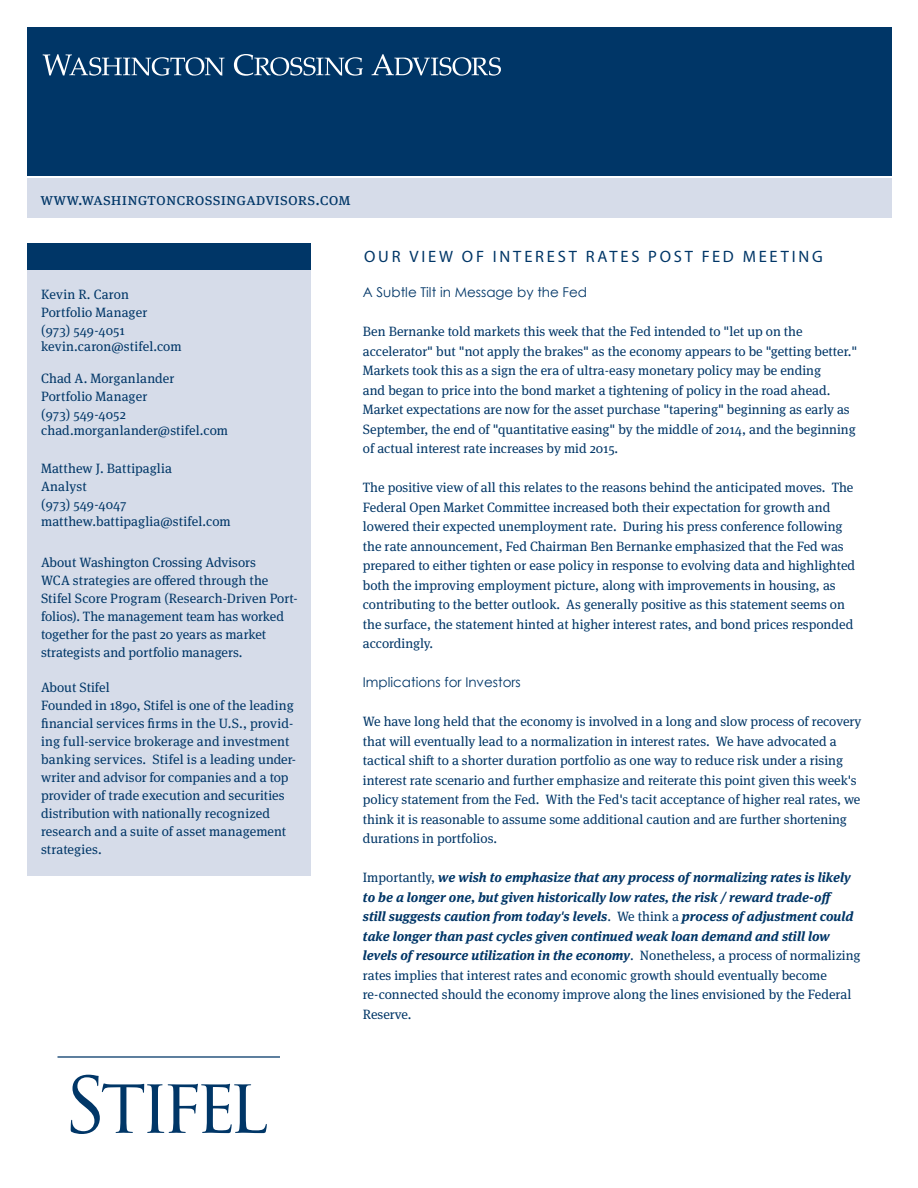
<style>
.page{position:relative;width:918px;height:1188px;background:#fff}
.page>*{position:absolute;margin:0;border:0;box-sizing:border-box;transform-origin:0 0}
.WEB_Grey_Smalltext{font:16.5px "Myriad Pro";letter-spacing:.17em;color:#003667}
.t1{font:16.5px "Meta Serif OT";letter-spacing:.01em;color:#003667}
.Left_Align_Body_Text{font:13.5px/19.5px "Meta Serif OT";color:#003667}
.WEB_Grey_Smalltext-2{font:13.5px/18px "Meta Serif OT";letter-spacing:.005em;color:#003667}
.Left_Align_Body_Text-2{font:italic 700 13.5px/19.5px "Meta Serif OT";color:#003667}
.Left_Align_Body_Text-3{font:13.5px "Century Gothic";color:#003667}
.Emphasis_Text{font:13.5px "Meta Serif OT";color:#003667}
.s1{font-weight:400;font-style:normal}
</style>
<div class="page">
<div style="left:27px;top:27px;width:864px;height:148px;background:#003667"></div>
<div style="left:27px;top:179px;width:864px;height:39px;background:#d6dce9"></div>
<svg style="left:43px;top:54px;width:182px;height:22px"></svg>
<svg style="left:234px;top:54px;width:129px;height:22px"></svg>
<svg style="left:372px;top:54px;width:129px;height:22px"></svg>
<div style="left:27px;top:243px;width:283px;height:632px;background:#d6dce9"></div>
<div style="left:27px;top:243px;width:283px;height:27px;background:#003667"></div>
<hr style="left:58px;top:1056px;width:222px;height:2px;background:#003667">
<svg style="left:71px;top:1075px;width:196px;height:59px"></svg>
<p class="t1" style="left:40px;top:189px;width:312px">www.washingtoncrossingadvisors.com</p>
<p class="WEB_Grey_Smalltext-2" style="left:41px;top:285px;width:108px">Kevin R. Caron<br>Portfolio Manager (973) 549-4051</p>
<p class="WEB_Grey_Smalltext-2" style="left:41px;top:337px;width:142px">kevin.caron@stifel.com</p>
<p class="WEB_Grey_Smalltext-2" style="left:41px;top:369px;width:135px">Chad A. Morganlander<br>Portfolio Manager (973) 549-4052</p>
<p class="WEB_Grey_Smalltext-2" style="left:41px;top:421px;width:189px">chad.morganlander@stifel.com</p>
<p class="WEB_Grey_Smalltext-2" style="left:41px;top:460px;width:133px">Matthew J. Battipaglia<br>Analyst<br>(973) 549-4047</p>
<p class="WEB_Grey_Smalltext-2" style="left:41px;top:512px;width:191px">matthew.battipaglia@stifel.com</p>
<p class="Emphasis_Text" style="left:41px;top:554px;width:217px">About Washington Crossing Advisors</p>
<p class="WEB_Grey_Smalltext-2" style="left:41px;top:571px;width:258px">WCA strategies are offered through the Stifel Score Program (Research-Driven Port&shy;folios). The management team has worked together for the past 20 years as market strategists and portfolio managers.</p>
<p class="Emphasis_Text" style="left:41px;top:679px;width:70px">About Stifel</p>
<p class="WEB_Grey_Smalltext-2" style="left:41px;top:696px;width:254px;text-align:justify">Founded in 1890, Stifel is one of the leading financial services firms in the U.S., provid&shy;ing full-service brokerage and investment</p>
<p class="WEB_Grey_Smalltext-2" style="left:41px;top:750px;width:257px">banking services. Stifel is a leading under&shy;writer and advisor for companies and a top provider of trade execution and securities distribution with nationally recognized research and a suite of asset management strategies.</p>
<p class="WEB_Grey_Smalltext" style="left:364px;top:247px;width:460px">OUR VIEW OF INTEREST RATES POST FED MEETING</p>
<p class="Left_Align_Body_Text-3" style="left:363px;top:283px;width:226px">A Subtle Tilt in Message by the Fed</p>
<p class="Left_Align_Body_Text" style="left:363px;top:322px;width:496px">Ben Bernanke told markets this week that the Fed intended to "let up on the accelerator" but "not apply the brakes" as the economy appears to be "getting better." Markets took this as a sign the era of ultra-easy monetary policy may be ending<br>and began to price into the bond market a tightening of policy in the road ahead.<br>Market expectations are now for the asset purchase "tapering" beginning as early as September, the end of "quantitative easing" by the middle of 2014, and the beginning of actual interest rate increases by mid 2015.</p>
<p class="Left_Align_Body_Text" style="left:363px;top:478px;width:494px">The positive view of all this relates to the reasons behind the anticipated moves. The Federal Open Market Committee increased both their expectation for growth and lowered their expected unemployment rate. During his press conference following the rate announcement, Fed Chairman Ben Bernanke emphasized that the Fed was prepared to either tighten or ease policy in response to evolving data and highlighted both the improving employment picture, along with improvements in housing, as contributing to the better outlook. As generally positive as this statement seems on the surface, the statement hinted at higher interest rates, and bond prices responded accordingly.</p>
<p class="Left_Align_Body_Text-3" style="left:363px;top:673px;width:159px">Implications for Investors</p>
<p class="Left_Align_Body_Text" style="left:363px;top:712px;width:500px">We have long held that the economy is involved in a long and slow process of recovery that will eventually lead to a normalization in interest rates. We have advocated a tactical shift to a shorter duration portfolio as one way to reduce risk under a rising interest rate scenario and further emphasize and reiterate this point given this week's policy statement from the Fed. With the Fed's tacit acceptance of higher real rates, we think it is reasonable to assume some additional caution and are further shortening durations in portfolios.</p>
<p class="Left_Align_Body_Text-2" style="left:363px;top:868px;width:499px"><span class="s1">Importantly,</span> we wish to emphasize that any process of normalizing rates is likely to be a longer one, but given historically low rates, the risk / reward trade-off<br>still suggests caution from today's levels<span class="s1">. We think a</span> process of adjustment could take longer than past cycles given continued weak loan demand and still low levels of resource utilization in the economy<span class="s1">. Nonetheless, a process of normalizing rates implies that interest rates and economic growth should eventually become re-connected should the economy improve along the lines envisioned by the Federal Reserve.</span></p>
</div>
